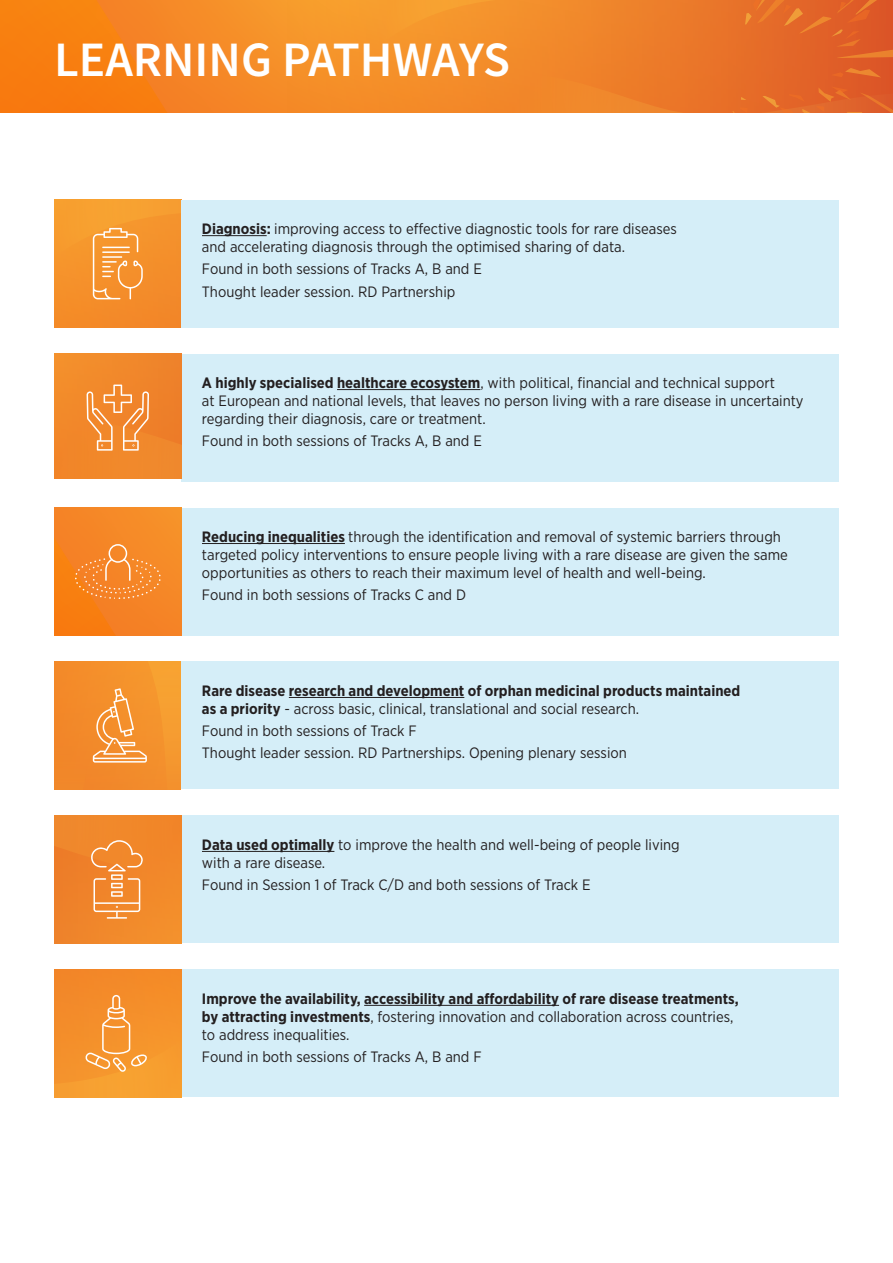
<style>
.page{position:relative;width:893px;height:1263px;background:#fff}
.page>*{position:absolute;margin:0;border:0;box-sizing:border-box;transform-origin:0 0}
.t1{font:49.5px "Source Sans Variable";color:#fff}
.t2{font:15px/18px "Gotham Narrow";color:#231f20}
.t3{font:700 15px/18px "Gotham Narrow";color:#231f20}
.s1{font-weight:700}
.s2{font-weight:400}
</style>
<div class="page">
<svg style="left:249px;top:0;width:33px;height:113px;background:#f58f28"></svg>
<svg style="left:282px;top:0;width:611px;height:113px;background:#f1892a"></svg>
<svg style="left:318px;top:68px;width:575px;height:45px;background:#ec7c28"></svg>
<svg style="left:0;top:0;width:249px;height:113px;background:#f6821a"></svg>
<svg style="left:745px;top:0;width:148px;height:58px;background:#e26528"></svg>
<div style="left:182px;top:200px;width:657px;height:127px;background:#d5eef8"></div>
<div style="left:182px;top:354px;width:657px;height:127px;background:#d5eef8"></div>
<div style="left:182px;top:508px;width:657px;height:127px;background:#d5eef8"></div>
<div style="left:182px;top:662px;width:657px;height:127px;background:#d5eef8"></div>
<div style="left:182px;top:816px;width:657px;height:127px;background:#d5eef8"></div>
<div style="left:182px;top:969px;width:657px;height:128px;background:#d5eef8"></div>
<svg style="left:54px;top:816px;width:128px;height:128px;background:#f08b32"></svg>
<svg style="left:54px;top:200px;width:128px;height:128px;background:#f59734"></svg>
<svg style="left:54px;top:662px;width:128px;height:127px;background:#f39334"></svg>
<svg style="left:54px;top:969px;width:128px;height:129px;background:#f59532"></svg>
<svg style="left:54px;top:353px;width:128px;height:128px;background:#f18d35"></svg>
<svg style="left:54px;top:508px;width:128px;height:127px;background:#f58727"></svg>
<hr style="left:202px;top:235px;width:65px;height:1px;background:#231f20">
<hr style="left:337px;top:389px;width:143px;height:1px;background:#231f20">
<hr style="left:202px;top:543px;width:143px;height:1px;background:#231f20">
<hr style="left:289px;top:697px;width:175px;height:1px;background:#231f20">
<hr style="left:202px;top:851px;width:132px;height:1px;background:#231f20">
<hr style="left:364px;top:1005px;width:195px;height:1px;background:#231f20">
<h1 class="t1" style="left:54px;top:29px;width:457px">LEARNING PATHWAYS</h1>
<p class="t2" style="left:202px;top:220px;width:476px"><span class="s1">Diagnosis:</span> improving access to effective diagnostic tools for rare diseases and accelerating diagnosis through the optimised sharing of data.</p>
<p class="t2" style="left:202px;top:258px;width:281px;line-height:22.2px">Found in both sessions of Tracks A, B and E<br>Thought leader session. RD Partnership</p>
<p class="t2" style="left:202px;top:373px;width:603px"><span class="s1">A highly specialised healthcare ecosystem</span>, with political, financial and technical support<br>at European and national levels, that leaves no person living with a rare disease in uncertainty regarding their diagnosis, care or treatment.</p>
<p class="t2" style="left:202px;top:432px;width:281px">Found in both sessions of Tracks A, B and E</p>
<p class="t2" style="left:202px;top:527px;width:587px"><span class="s1">Reducing inequalities</span> through the identification and removal of systemic barriers through targeted policy interventions to ensure people living with a rare disease are given the same opportunities as others to reach their maximum level of health and well-being.</p>
<p class="t2" style="left:202px;top:586px;width:266px">Found in both sessions of Tracks C and D</p>
<p class="t3" style="left:202px;top:681px;width:540px">Rare disease research and development of orphan medicinal products maintained as a priority <span class="s2">- across basic, clinical, translational and social research.</span></p>
<p class="t2" style="left:202px;top:719px;width:426px;line-height:22.2px">Found in both sessions of Track F<br>Thought leader session. RD Partnerships. Opening plenary session</p>
<p class="t2" style="left:202px;top:835px;width:479px"><span class="s1">Data used optimally</span> to improve the health and well-being of people living with a rare disease.</p>
<p class="t2" style="left:202px;top:875px;width:390px">Found in Session 1 of Track C/D and both sessions of Track E</p>
<p class="t3" style="left:202px;top:989px;width:538px">Improve the availability, accessibility and affordability of rare disease treatments, by attracting investments<span class="s2">, fostering innovation and collaboration across countries, to address inequalities.</span></p>
<p class="t2" style="left:202px;top:1047px;width:281px">Found in both sessions of Tracks A, B and F</p>
</div>
